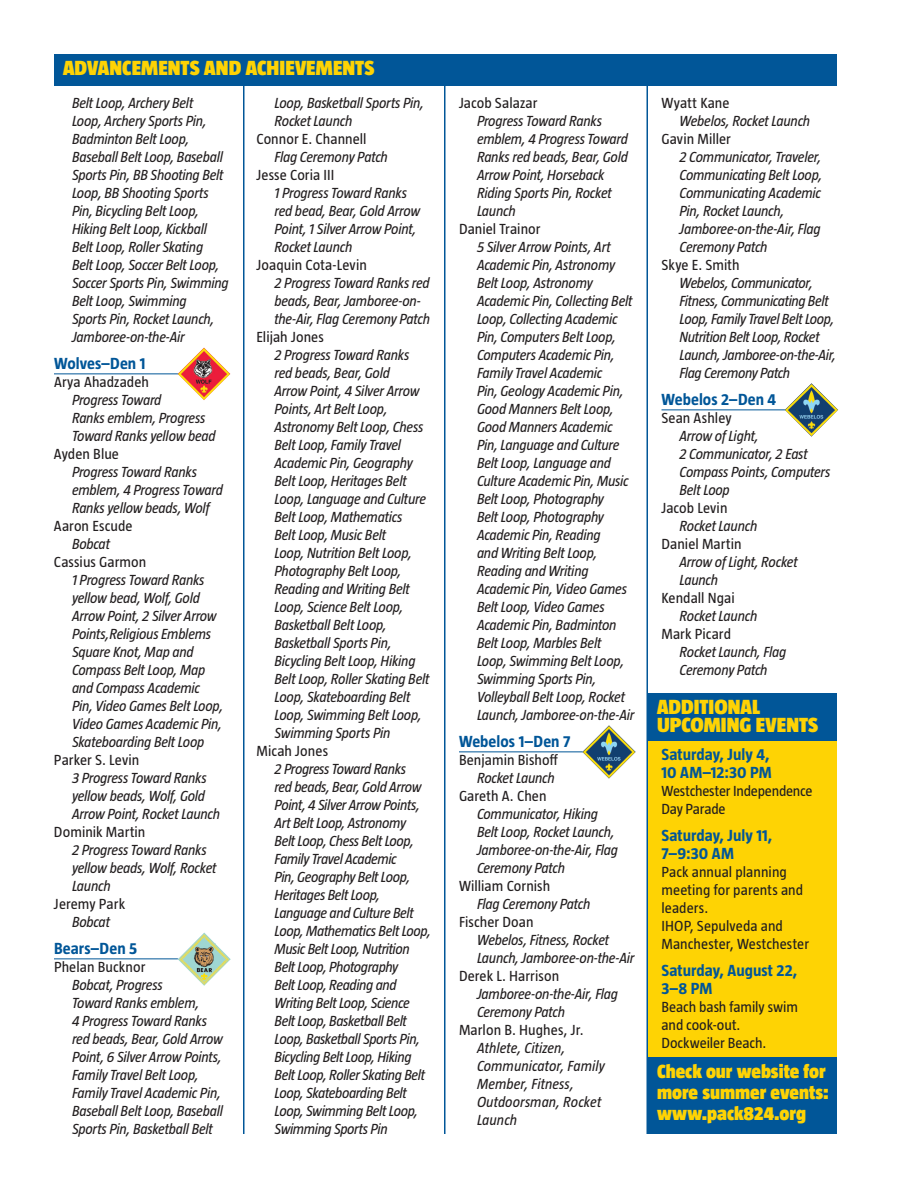
<style>
.page{position:relative;width:918px;height:1188px;background:#fff}
.page>*{position:absolute;margin:0;border:0;box-sizing:border-box;transform-origin:0 0}
.t1{font:900 21px/18px "Taz";letter-spacing:.005em;color:#fed304}
.t2{font:900 19.5px/21px "Taz";color:#fed304}
.t3{font:700 16.5px/18px "Taz";color:#015698}
.t4{font:italic 15px/18px "Taz";letter-spacing:-.02em;color:#231f20}
.t5{font:15px/18px "Taz";letter-spacing:.005em;color:#231f20}
.t6{font:italic 15px/18px "Taz";color:#231f20}
.t7{font:15px/18px "Taz";letter-spacing:-.015em;color:#231f20}
</style>
<div class="page">
<hr style="left:243px;top:54px;width:1px;height:1080px;background:#015698">
<hr style="left:444px;top:54px;width:2px;height:1080px;background:#015698">
<hr style="left:646px;top:54px;width:2px;height:1080px;background:#015698">
<hr style="left:54px;top:373px;width:176px;height:1px;background:#015698">
<hr style="left:54px;top:958px;width:176px;height:1px;background:#015698">
<hr style="left:459px;top:751px;width:175px;height:1px;background:#015698">
<hr style="left:662px;top:409px;width:175px;height:1px;background:#015698">
<div style="left:54px;top:54px;width:783px;height:32px;background:#015698"></div>
<img style="left:177px;top:932px;width:54px;height:54px">
<img style="left:785px;top:383px;width:53px;height:54px">
<img style="left:582px;top:725px;width:54px;height:54px">
<img style="left:178px;top:347px;width:52px;height:53px">
<div style="left:648px;top:693px;width:189px;height:441px;background:#fed304"></div>
<div style="left:648px;top:693px;width:189px;height:47px;background:#015698"></div>
<div style="left:648px;top:1058px;width:189px;height:76px;background:#015698"></div>
<h1 class="t1" style="left:63px;top:59px;width:313px">Advancements and Achievements</h1>
<p class="t4" style="left:72px;top:94px;width:158px">Belt Loop, Archery Belt<br>Loop, Archery Sports Pin,<br>Badminton Belt Loop,<br>Baseball Belt Loop, Baseball<br>Sports Pin, BB Shooting Belt<br>Loop, BB Shooting Sports<br>Pin, Bicycling Belt Loop,<br>Hiking Belt Loop, Kickball<br>Belt Loop, Roller Skating<br>Belt Loop, Soccer Belt Loop,<br>Soccer Sports Pin, Swimming<br>Belt Loop, Swimming<br>Sports Pin, Rocket Launch,<br>Jamboree-on-the-Air</p>
<p class="t3" style="left:54px;top:354px;width:93px">Wolves–Den 1</p>
<p class="t5" style="left:54px;top:373px;width:97px">Arya Ahadzadeh</p>
<p class="t4" style="left:72px;top:391px;width:145px">Progress Toward<br>Ranks emblem, Progress<br>Toward Ranks yellow bead</p>
<p class="t5" style="left:54px;top:445px;width:67px">Ayden Blue</p>
<p class="t4" style="left:72px;top:463px;width:153px">Progress Toward Ranks emblem, 4 Progress Toward<br>Ranks yellow beads, Wolf</p>
<p class="t5" style="left:54px;top:517px;width:80px">Aaron Escude</p>
<p class="t4" style="left:72px;top:535px;width:40px">Bobcat</p>
<p class="t5" style="left:54px;top:553px;width:94px">Cassius Garmon</p>
<p class="t4" style="left:72px;top:571px;width:153px">1 Progress Toward Ranks yellow bead, Wolf, Gold<br>Arrow Point, 2 Silver Arrow<br>Points,Religious Emblems<br>Square Knot, Map and<br>Compass Belt Loop, Map and Compass Academic<br>Pin, Video Games Belt Loop,<br>Video Games Academic Pin,<br>Skateboarding Belt Loop</p>
<p class="t5" style="left:54px;top:751px;width:87px">Parker S. Levin</p>
<p class="t4" style="left:72px;top:769px;width:150px">3 Progress Toward Ranks yellow beads, Wolf, Gold<br>Arrow Point, Rocket Launch</p>
<p class="t5" style="left:54px;top:823px;width:93px">Dominik Martin</p>
<p class="t4" style="left:72px;top:841px;width:146px">2 Progress Toward Ranks yellow beads, Wolf, Rocket<br>Launch</p>
<p class="t5" style="left:54px;top:895px;width:73px">Jeremy Park</p>
<p class="t4" style="left:72px;top:913px;width:40px">Bobcat</p>
<p class="t3" style="left:54px;top:939px;width:85px">Bears–Den 5</p>
<p class="t5" style="left:54px;top:958px;width:93px">Phelan Bucknor</p>
<p class="t4" style="left:72px;top:976px;width:153px">Bobcat, Progress<br>Toward Ranks emblem,<br>4 Progress Toward Ranks red beads, Bear, Gold Arrow<br>Point, 6 Silver Arrow Points,<br>Family Travel Belt Loop,<br>Family Travel Academic Pin,<br>Baseball Belt Loop, Baseball<br>Sports Pin, Basketball Belt</p>
<p class="t4" style="left:274px;top:94px;width:151px">Loop, Basketball Sports Pin,<br>Rocket Launch</p>
<p class="t5" style="left:257px;top:130px;width:112px">Connor E. Channell</p>
<p class="t4" style="left:274px;top:148px;width:115px">Flag Ceremony Patch</p>
<p class="t5" style="left:257px;top:166px;width:80px">Jesse Coria III</p>
<p class="t4" style="left:274px;top:184px;width:147px">1 Progress Toward Ranks red bead, Bear, Gold Arrow<br>Point, 1 Silver Arrow Point,<br>Rocket Launch</p>
<p class="t5" style="left:257px;top:256px;width:112px">Joaquin Cota-Levin</p>
<p class="t4" style="left:274px;top:274px;width:157px">2 Progress Toward Ranks red beads, Bear, Jamboree-on&shy;the-Air, Flag Ceremony Patch</p>
<p class="t5" style="left:257px;top:328px;width:69px">Elijah Jones</p>
<p class="t4" style="left:274px;top:346px;width:157px">2 Progress Toward Ranks red beads, Bear, Gold<br>Arrow Point, 4 Silver Arrow<br>Points, Art Belt Loop,<br>Astronomy Belt Loop, Chess<br>Belt Loop, Family Travel<br>Academic Pin, Geography<br>Belt Loop, Heritages Belt<br>Loop, Language and Culture<br>Belt Loop, Mathematics<br>Belt Loop, Music Belt<br>Loop, Nutrition Belt Loop,<br>Photography Belt Loop,<br>Reading and Writing Belt<br>Loop, Science Belt Loop,<br>Basketball Belt Loop,<br>Basketball Sports Pin,<br>Bicycling Belt Loop, Hiking<br>Belt Loop, Roller Skating Belt<br>Loop, Skateboarding Belt<br>Loop, Swimming Belt Loop,<br>Swimming Sports Pin</p>
<p class="t5" style="left:257px;top:742px;width:73px">Micah Jones</p>
<p class="t4" style="left:274px;top:760px;width:158px">2 Progress Toward Ranks<br>red beads, Bear, Gold Arrow<br>Point, 4 Silver Arrow Points,<br>Art Belt Loop, Astronomy<br>Belt Loop, Chess Belt Loop,<br>Family Travel Academic<br>Pin, Geography Belt Loop,<br>Heritages Belt Loop,<br>Language and Culture Belt<br>Loop, Mathematics Belt Loop,<br>Music Belt Loop, Nutrition<br>Belt Loop, Photography<br>Belt Loop, Reading and<br>Writing Belt Loop, Science<br>Belt Loop, Basketball Belt<br>Loop, Basketball Sports Pin,<br>Bicycling Belt Loop, Hiking<br>Belt Loop, Roller Skating Belt<br>Loop, Skateboarding Belt<br>Loop, Swimming Belt Loop,<br>Swimming Sports Pin</p>
<p class="t5" style="left:459px;top:94px;width:80px">Jacob Salazar</p>
<p class="t4" style="left:477px;top:112px;width:153px">Progress Toward Ranks emblem, 4 Progress Toward<br>Ranks red beads, Bear, Gold<br>Arrow Point, Horseback<br>Riding Sports Pin, Rocket<br>Launch</p>
<p class="t5" style="left:459px;top:220px;width:83px">Daniel Trainor</p>
<p class="t4" style="left:477px;top:238px;width:159px">5 Silver Arrow Points, Art<br>Academic Pin, Astronomy<br>Belt Loop, Astronomy<br>Academic Pin, Collecting Belt<br>Loop, Collecting Academic<br>Pin, Computers Belt Loop,<br>Computers Academic Pin,<br>Family Travel Academic<br>Pin, Geology Academic Pin,<br>Good Manners Belt Loop,<br>Good Manners Academic<br>Pin, Language and Culture<br>Belt Loop, Language and<br>Culture Academic Pin, Music<br>Belt Loop, Photography<br>Belt Loop, Photography<br>Academic Pin, Reading<br>and Writing Belt Loop,<br>Reading and Writing<br>Academic Pin, Video Games<br>Belt Loop, Video Games<br>Academic Pin, Badminton<br>Belt Loop, Marbles Belt<br>Loop, Swimming Belt Loop,<br>Swimming Sports Pin,<br>Volleyball Belt Loop, Rocket<br>Launch, Jamboree-on-the-Air</p>
<p class="t3" style="left:459px;top:732px;width:113px">Webelos 1–Den 7</p>
<p class="t5" style="left:459px;top:751px;width:101px">Benjamin Bishoff</p>
<p class="t4" style="left:477px;top:769px;width:79px">Rocket Launch</p>
<p class="t5" style="left:459px;top:787px;width:89px">Gareth A. Chen</p>
<p class="t4" style="left:477px;top:805px;width:143px">Communicator, Hiking<br>Belt Loop, Rocket Launch,<br>Jamboree-on-the-Air, Flag<br>Ceremony Patch</p>
<p class="t5" style="left:459px;top:877px;width:93px">William Cornish</p>
<p class="t4" style="left:477px;top:895px;width:115px">Flag Ceremony Patch</p>
<p class="t5" style="left:459px;top:913px;width:76px">Fischer Doan</p>
<p class="t4" style="left:477px;top:931px;width:159px">Webelos, Fitness, Rocket<br>Launch, Jamboree-on-the-Air</p>
<p class="t5" style="left:459px;top:967px;width:102px">Derek L. Harrison</p>
<p class="t4" style="left:477px;top:985px;width:143px">Jamboree-on-the-Air, Flag<br>Ceremony Patch</p>
<p class="t5" style="left:459px;top:1021px;width:126px">Marlon B. Hughes, Jr.</p>
<p class="t6" style="left:477px;top:1039px;width:129px">Athlete, Citizen,<br>Communicator, Family<br>Member, Fitness,<br>Outdoorsman, Rocket<br>Launch</p>
<p class="t5" style="left:662px;top:94px;width:70px">Wyatt Kane</p>
<p class="t4" style="left:680px;top:112px;width:132px">Webelos, Rocket Launch</p>
<p class="t5" style="left:662px;top:130px;width:71px">Gavin Miller</p>
<p class="t4" style="left:680px;top:148px;width:144px">2 Communicator, Traveler,<br>Communicating Belt Loop,<br>Communicating Academic<br>Pin, Rocket Launch,<br>Jamboree-on-the-Air, Flag<br>Ceremony Patch</p>
<p class="t5" style="left:662px;top:256px;width:80px">Skye E. Smith</p>
<p class="t4" style="left:680px;top:274px;width:158px">Webelos, Communicator,<br>Fitness, Communicating Belt<br>Loop, Family Travel Belt Loop,<br>Nutrition Belt Loop, Rocket<br>Launch, Jamboree-on-the-Air,<br>Flag Ceremony Patch</p>
<p class="t3" style="left:662px;top:390px;width:116px">Webelos 2–Den 4</p>
<p class="t5" style="left:662px;top:409px;width:72px">Sean Ashley</p>
<p class="t4" style="left:680px;top:427px;width:152px">Arrow of Light,<br>2 Communicator, 2 East<br>Compass Points, Computers<br>Belt Loop</p>
<p class="t5" style="left:662px;top:499px;width:68px">Jacob Levin</p>
<p class="t4" style="left:680px;top:517px;width:79px">Rocket Launch</p>
<p class="t5" style="left:662px;top:535px;width:82px">Daniel Martin</p>
<p class="t4" style="left:680px;top:553px;width:120px">Arrow of Light, Rocket<br>Launch</p>
<p class="t5" style="left:662px;top:589px;width:75px">Kendall Ngai</p>
<p class="t4" style="left:680px;top:607px;width:79px">Rocket Launch</p>
<p class="t5" style="left:662px;top:625px;width:71px">Mark Picard</p>
<p class="t4" style="left:680px;top:643px;width:108px">Rocket Launch, Flag<br>Ceremony Patch</p>
<h1 class="t1" style="left:657px;top:698px;width:163px">Additional<br>Upcoming events</h1>
<p class="t3" style="left:662px;top:745px;width:112px">Saturday, July 4,<br>10 AM–12:30 PM</p>
<p class="t7" style="left:662px;top:782px;width:153px">Westchester Independence<br>Day Parade</p>
<p class="t3" style="left:662px;top:826px;width:112px">Saturday, July 11,<br>7–9:30 AM</p>
<p class="t5" style="left:662px;top:863px;width:149px">Pack annual planning meeting for parents and leaders.<br>IHOP, Sepulveda and<br>Manchester, Westchester</p>
<p class="t3" style="left:662px;top:961px;width:137px">Saturday, August 22,<br>3–8 PM</p>
<p class="t5" style="left:662px;top:998px;width:138px">Beach bash family swim and cook-out.<br>Dockweiler Beach.</p>
<h2 class="t2" style="left:657px;top:1060px;width:173px">Check our website for more summer events: www.pack824.org</h2>
</div>
